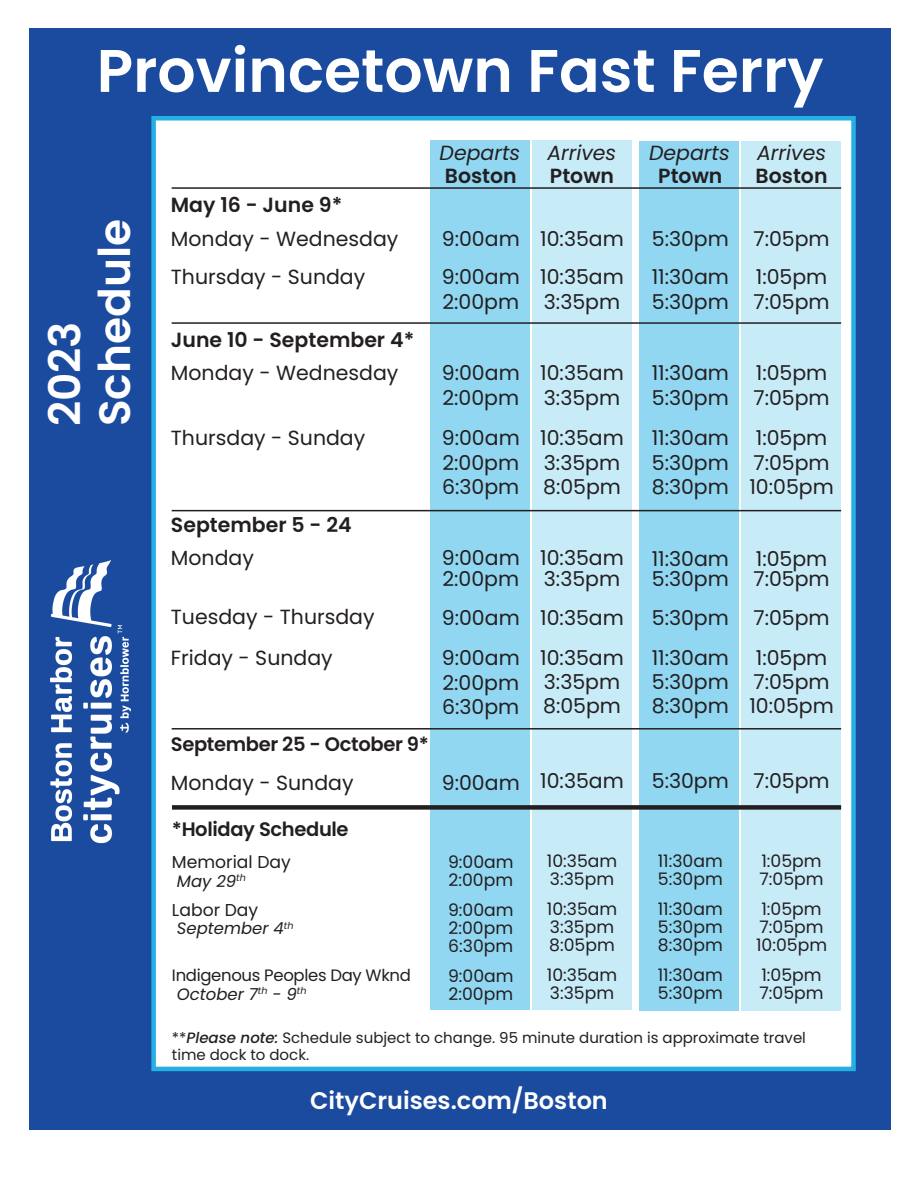
<style>
.page{position:relative;width:918px;height:1188px;background:#fff}
.page>*{position:absolute;margin:0;border:0;box-sizing:border-box;transform-origin:0 0}
.t1{font:600 60px "Poppins";color:#fff}
.t2{font:600 43.8px/49.5px "Poppins";color:#fff}
.t3{font:600 24px "Poppins";color:#fff}
.t4{font:20.4px/24.6px "Poppins";color:#231f20}
.t5{font:600 20.4px "Poppins";color:#231f20}
.t6{font:italic 20.4px "Poppins";color:#231f20}
.t7{font:600 19.5px "Poppins";letter-spacing:-.02em;color:#231f20}
.t8{font:17.25px/18px "Poppins";color:#231f20}
.t9{font:16.5px/18.6px "Poppins";letter-spacing:-.02em;color:#231f20}
.t10{font:italic 16.5px "Poppins";color:#231f20}
.t11{font:15px/17.1px "Poppins";color:#231f20}
.s1{font-style:italic}
.s2{font-weight:500;font-style:italic}
</style>
<div class="page">
<div style="left:29px;top:28px;width:862px;height:1102px;background:#1b4b9f"></div>
<div style="left:151px;top:116px;width:705px;height:955px;background:#fff;border:4px solid #24b0e5"></div>
<div style="left:430px;top:141px;width:100px;height:869px;background:#91d7f2"></div>
<div style="left:532px;top:141px;width:100px;height:869px;background:#c8ebf8"></div>
<img style="left:50px;top:560px;width:81px;height:284px">
<div style="left:640px;top:141px;width:99px;height:869px;background:#91d7f2"></div>
<div style="left:742px;top:141px;width:99px;height:869px;background:#c8ebf8"></div>
<div style="left:172px;top:805px;width:669px;height:5px;background:#231f20"></div>
<hr style="left:172px;top:322px;width:669px;height:2px;background:#231f20">
<hr style="left:172px;top:510px;width:669px;height:1px;background:#231f20">
<hr style="left:172px;top:728px;width:669px;height:2px;background:#231f20">
<hr style="left:172px;top:187px;width:669px;height:2px;background:#231f20">
<h1 class="t1" style="left:97px;top:36px;width:728px">Provincetown Fast Ferry</h1>
<p class="t6" style="left:440px;top:141px;width:82px">Departs</p>
<p class="t6" style="left:547px;top:141px;width:70px">Arrives</p>
<p class="t5" style="left:658px;top:164px;width:66px">Ptown</p>
<p class="t6" style="left:649px;top:141px;width:82px">Departs</p>
<p class="t6" style="left:757px;top:141px;width:70px">Arrives</p>
<p class="t5" style="left:550px;top:164px;width:66px">Ptown</p>
<p class="t5" style="left:445px;top:164px;width:73px">Boston</p>
<p class="t5" style="left:756px;top:164px;width:73px">Boston</p>
<h2 class="t2" style="left:41px;top:426px;width:209px;rotate:-90deg">2023<br>Schedule</h2>
<p class="t5" style="left:171px;top:193px;width:173px">May 16 - June 9*</p>
<p class="t4" style="left:171px;top:219px;width:229px;line-height:38.5px">Monday - Wednesday<br>Thursday - Sunday</p>
<p class="t5" style="left:171px;top:328px;width:245px">June 10 - September 4*</p>
<p class="t4" style="left:171px;top:361px;width:229px">Monday - Wednesday</p>
<p class="t4" style="left:171px;top:426px;width:196px">Thursday - Sunday</p>
<p class="t5" style="left:171px;top:513px;width:182px">September 5 - 24</p>
<p class="t4" style="left:171px;top:546px;width:85px">Monday</p>
<p class="t4" style="left:171px;top:596px;width:205px;line-height:41.5px">Tuesday - Thursday<br>Friday - Sunday</p>
<p class="t7" style="left:171px;top:733px;width:260px">September 25 - October 9*</p>
<p class="t4" style="left:171px;top:771px;width:184px">Monday - Sunday</p>
<p class="t4" style="left:442px;top:219px;width:79px;line-height:38.5px">9:00am<br>9:00am</p>
<p class="t4" style="left:442px;top:289px;width:78px">2:00pm</p>
<p class="t4" style="left:442px;top:361px;width:79px">9:00am<br>2:00pm</p>
<p class="t4" style="left:442px;top:426px;width:79px;text-align:justify">9:00am 2:00pm 6:30pm</p>
<p class="t4" style="left:442px;top:548px;width:79px;line-height:20.5px">9:00am<br>2:00pm</p>
<p class="t4" style="left:442px;top:597px;width:79px;line-height:40.5px">9:00am<br>9:00am</p>
<p class="t4" style="left:442px;top:670px;width:79px">2:00pm<br>6:30pm</p>
<p class="t4" style="left:442px;top:771px;width:79px">9:00am</p>
<p class="t4" style="left:540px;top:219px;width:85px;line-height:38.5px">10:35am<br>10:35am</p>
<p class="t4" style="left:544px;top:289px;width:78px">3:35pm</p>
<p class="t4" style="left:540px;top:361px;width:85px">10:35am<br>3:35pm</p>
<p class="t4" style="left:540px;top:426px;width:85px">10:35am<br>3:35pm<br>8:05pm</p>
<p class="t4" style="left:540px;top:548px;width:85px;line-height:20.5px">10:35am<br>3:35pm</p>
<p class="t4" style="left:540px;top:597px;width:85px;line-height:40.5px">10:35am<br>10:35am</p>
<p class="t4" style="left:543px;top:670px;width:79px;line-height:24px">3:35pm<br>8:05pm</p>
<p class="t4" style="left:540px;top:769px;width:85px">10:35am</p>
<p class="t4" style="left:652px;top:219px;width:79px;line-height:38.5px">5:30pm<br>11:30am</p>
<p class="t4" style="left:652px;top:290px;width:79px">5:30pm</p>
<p class="t4" style="left:652px;top:361px;width:79px">11:30am<br>5:30pm</p>
<p class="t4" style="left:652px;top:426px;width:79px;text-align:justify">11:30am 5:30pm 8:30pm</p>
<p class="t4" style="left:652px;top:548px;width:79px;line-height:20.5px">11:30am<br>5:30pm</p>
<p class="t4" style="left:652px;top:598px;width:79px;line-height:40.5px">5:30pm<br>11:30am</p>
<p class="t4" style="left:652px;top:670px;width:79px;line-height:24px">5:30pm<br>8:30pm</p>
<p class="t4" style="left:652px;top:769px;width:79px">5:30pm</p>
<p class="t4" style="left:754px;top:219px;width:78px;line-height:38.5px">7:05pm<br>1:05pm</p>
<p class="t4" style="left:754px;top:290px;width:78px">7:05pm</p>
<p class="t4" style="left:754px;top:361px;width:78px">1:05pm<br>7:05pm</p>
<p class="t4" style="left:749px;top:426px;width:86px;text-align:center">1:05pm<br>7:05pm<br>10:05pm</p>
<p class="t4" style="left:754px;top:548px;width:78px;line-height:20.5px">1:05pm<br>7:05pm</p>
<p class="t4" style="left:754px;top:598px;width:78px;line-height:40.5px">7:05pm<br>1:05pm</p>
<p class="t4" style="left:749px;top:670px;width:86px;line-height:24px">7:05pm<br>10:05pm</p>
<p class="t4" style="left:754px;top:769px;width:78px">7:05pm</p>
<p class="t7" style="left:172px;top:818px;width:178px">*Holiday Schedule</p>
<p class="t8" style="left:172px;top:853px;width:120px">Memorial Day</p>
<p class="t10" style="left:177px;top:871px;width:71px">May 29<sup>th</sup></p>
<p class="t8" style="left:172px;top:901px;width:88px">Labor Day</p>
<p class="t10" style="left:177px;top:919px;width:118px">September 4<sup>th</sup></p>
<p class="t9" style="left:172px;top:966px;width:240px">Indigenous Peoples Day Wknd<br><span class="s1">October 7</span><sup>th</sup> <span class="s1">- 9</span><sup>th</sup></p>
<p class="t11" style="left:172px;top:1029px;width:636px">**<span class="s2">Please note:</span> Schedule subject to change. 95 minute duration is approximate travel time dock to dock.</p>
<p class="t3" style="left:310px;top:1086px;width:299px">CityCruises.com/Boston</p>
<p class="t8" style="left:547px;top:852px;width:72px">10:35am<br>3:35pm</p>
<p class="t8" style="left:547px;top:900px;width:72px">10:35am<br>3:35pm<br>8:05pm</p>
<p class="t8" style="left:547px;top:966px;width:72px">10:35am<br>3:35pm</p>
<p class="t8" style="left:658px;top:852px;width:67px">11:30am<br>5:30pm</p>
<p class="t8" style="left:658px;top:900px;width:67px;text-align:justify">11:30am 5:30pm 8:30pm</p>
<p class="t8" style="left:658px;top:966px;width:67px">11:30am<br>5:30pm</p>
<p class="t8" style="left:760px;top:852px;width:66px">1:05pm<br>7:05pm</p>
<p class="t8" style="left:756px;top:900px;width:73px;text-align:center">1:05pm<br>7:05pm<br>10:05pm</p>
<p class="t8" style="left:760px;top:966px;width:66px">1:05pm<br>7:05pm</p>
<p class="t8" style="left:448px;top:853px;width:67px">9:00am<br>2:00pm</p>
<p class="t8" style="left:448px;top:901px;width:67px;text-align:justify">9:00am 2:00pm 6:30pm</p>
<p class="t8" style="left:448px;top:967px;width:67px">9:00am<br>2:00pm</p>
</div>
